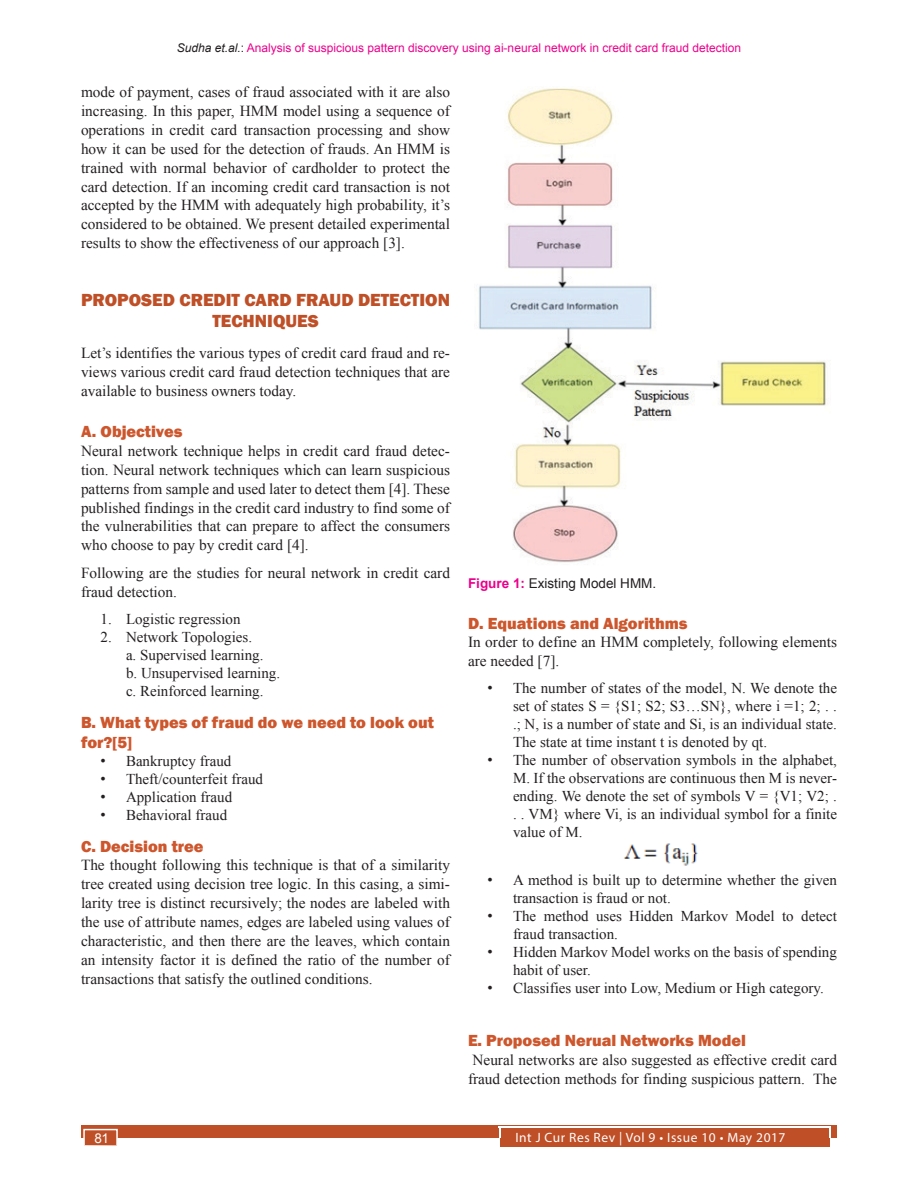
<style>
.page{position:relative;width:918px;height:1188px;background:#fff}
.page>*{position:absolute;margin:0;border:0;box-sizing:border-box;transform-origin:0 0}
.Head_1_copy_2{font:800 18px/21.6px "Franklin Gothic";color:#bf4f27;text-align:center}
.Head_2{font:800 16.5px/19.8px "Franklin Gothic";color:#cd562c}
.Text{font:15.3px/18.9px "Times New Roman";color:#231f20;text-align:justify}
.Number_list{font:15px/18px "Times New Roman";color:#231f20}
.t1{font:13.5px "Myriad Pro";letter-spacing:.04em;color:#fff}
.Figure_caption{font:13.5px "Arial";color:#231f20}
.t2{font:13.5px "Arial";color:#fff}
.t3{font:12px "Arial";color:#ec008c}
.s1{font-style:italic;color:#231f20}
.s2{color:#231f20}
.s3{font-family:"Arial"}
.s4{font-weight:700;color:#ec008c}
</style>
<div class="page">
<div style="left:81px;top:1125px;width:756px;height:13px;background:#bf4f27"></div>
<div style="left:500px;top:1128px;width:329px;height:19px;background:#bf4f27"></div>
<hr style="left:499px;top:1127px;width:331px;height:1px;background:#fff">
<svg style="left:829px;top:1127px;width:2px;height:11px"></svg>
<div style="left:83px;top:1129px;width:35px;height:17px;background:#bf4f27;border:2px solid #fff"></div>
<img style="left:478px;top:88px;width:348px;height:475px">
<img style="left:624px;top:843px;width:74px;height:23px">
<p class="t3" style="left:177px;top:40px;width:566px"><span class="s1">Sudha et.al.</span><span class="s2">:</span> Analysis of suspicious pattern discovery using ai-neural network in credit card fraud detection</p>
<p class="Text" style="left:81px;top:82px;width:371px">mode of payment, cases of fraud associated with it are also increasing. In this paper, HMM model using a sequence of operations in credit card transaction processing and show how it can be used for the detection of frauds. An HMM is trained with normal behavior of cardholder to protect the card detection. If an incoming credit card transaction is not accepted by the HMM with adequately high probability, it’s considered to be obtained. We present detailed experimental results to show the effectiveness of our approach [3].</p>
<p class="Head_1_copy_2" style="left:81px;top:289px;width:371px">PROPOSED CREDIT CARD FRAUD DETECTION<br>TECHNIQUES</p>
<p class="Text" style="left:81px;top:344px;width:371px">Let’s identifies the various types of credit card fraud and re&shy;views various credit card fraud detection techniques that are available to business owners today.</p>
<p class="Head_2" style="left:81px;top:421px;width:103px">A. Objectives</p>
<p class="Text" style="left:81px;top:441px;width:371px">Neural network technique helps in credit card fraud detec&shy;tion. Neural network techniques which can learn suspicious patterns from sample and used later to detect them [4]. These published findings in the credit card industry to find some of the vulnerabilities that can prepare to affect the consumers who choose to pay by credit card [4].</p>
<p class="Text" style="left:81px;top:563px;width:371px">Following are the studies for neural network in credit card fraud detection.</p>
<p class="Number_list" style="left:100px;top:610px;width:142px">1. Logistic regression</p>
<p class="Number_list" style="left:100px;top:628px;width:153px">2. Network Topologies.</p>
<p class="Number_list" style="left:126px;top:646px;width:139px">a. Supervised learning.</p>
<p class="Number_list" style="left:126px;top:664px;width:156px">b. Unsupervised learning.</p>
<p class="Number_list" style="left:126px;top:682px;width:139px">c. Reinforced learning.</p>
<p class="Head_2" style="left:81px;top:712px;width:354px">B. What types of fraud do we need to look out for?[5]</p>
<p class="Number_list" style="left:100px;top:751px;width:132px"><span class="s3">•</span> Bankruptcy fraud</p>
<p class="Number_list" style="left:100px;top:769px;width:164px"><span class="s3">•</span> Theft/counterfeit fraud</p>
<p class="Number_list" style="left:100px;top:787px;width:133px"><span class="s3">•</span> Application fraud</p>
<p class="Number_list" style="left:100px;top:805px;width:128px"><span class="s3">•</span> Behavioral fraud</p>
<p class="Head_2" style="left:81px;top:836px;width:124px">C. Decision tree</p>
<p class="Text" style="left:81px;top:856px;width:371px">The thought following this technique is that of a similarity tree created using decision tree logic. In this casing, a simi&shy;larity tree is distinct recursively; the nodes are labeled with the use of attribute names, edges are labeled using values of characteristic, and then there are the leaves, which contain an intensity factor it is defined the ratio of the number of transactions that satisfy the outlined conditions.</p>
<p class="Figure_caption" style="left:468px;top:574px;width:190px"><span class="s4">Figure 1:</span> Existing Model HMM.</p>
<p class="Head_2" style="left:468px;top:613px;width:221px">D. Equations and Algorithms</p>
<p class="Text" style="left:468px;top:633px;width:371px">In order to define an HMM completely, following elements are needed [7].</p>
<p class="Number_list" style="left:513px;top:679px;width:326px;text-align:justify;text-indent:-26px"><span class="s3">•</span> The number of states of the model, N. We denote the set of states S = {S1; S2; S3…SN}, where i =1; 2; . . .; N, is a number of state and Si, is an individual state.<br>The state at time instant t is denoted by qt.</p>
<p class="Number_list" style="left:513px;top:751px;width:326px;text-align:justify;text-indent:-26px"><span class="s3">•</span> The number of observation symbols in the alphabet, M. If the observations are continuous then M is never&shy;ending. We denote the set of symbols V = {V1; V2; . . . VM} where Vi, is an individual symbol for a finite value of M.</p>
<p class="Number_list" style="left:513px;top:870px;width:326px;text-indent:-26px"><span class="s3">•</span> A method is built up to determine whether the given transaction is fraud or not.</p>
<p class="Number_list" style="left:513px;top:906px;width:326px;text-indent:-26px"><span class="s3">•</span> The method uses Hidden Markov Model to detect fraud transaction.</p>
<p class="Number_list" style="left:513px;top:942px;width:325px;text-indent:-26px"><span class="s3">•</span> Hidden Markov Model works on the basis of spending habit of user.</p>
<p class="Number_list" style="left:488px;top:978px;width:338px"><span class="s3">•</span> Classifies user into Low, Medium or High category.</p>
<p class="Head_2" style="left:468px;top:1030px;width:279px">E. Proposed Nerual Networks Model</p>
<p class="Text" style="left:468px;top:1050px;width:371px">Neural networks are also suggested as effective credit card fraud detection methods for finding suspicious pattern. The</p>
<p class="t2" style="left:94px;top:1130px;width:16px">81</p>
<p class="t1" style="left:515px;top:1129px;width:272px">Int J Cur Res Rev | Vol 9 • Issue 10 • May 2017</p>
</div>
